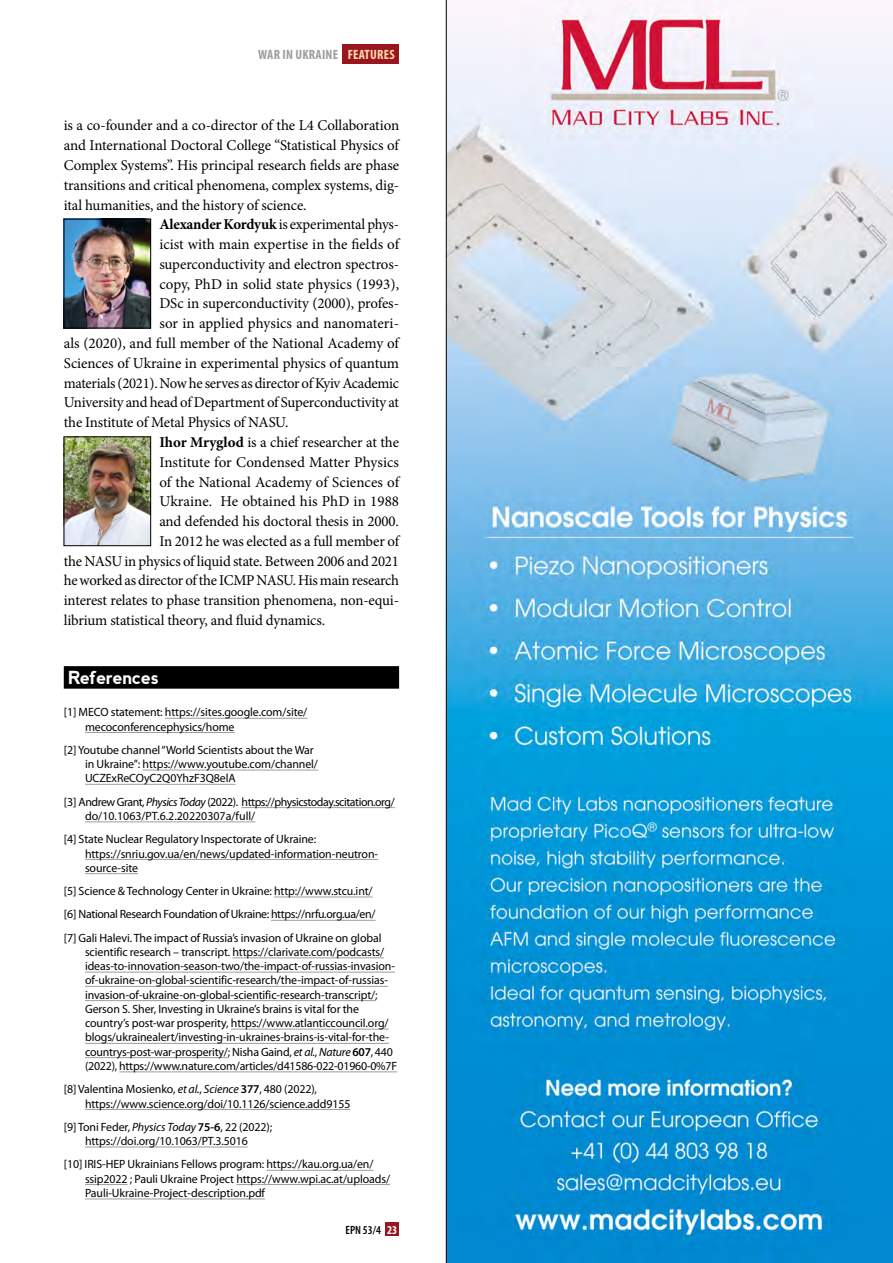
<style>
.page{position:relative;width:893px;height:1263px;background:#fff}
.page>*{position:absolute;margin:0;border:0;box-sizing:border-box;transform-origin:0 0}
.t1{font:700 18px "nevis";letter-spacing:-.015em;color:#fff}
.t2{font:15px "Minion Pro";letter-spacing:-.01em;color:#000}
.t3{font:700 condensed 13.5px "Myriad Pro";color:#9d9d9c}
.t4{font:700 condensed 13.5px "Myriad Pro";letter-spacing:.02em;color:#fedea9}
.t5{font:12px/14.2px "Myriad Pro";letter-spacing:-.01em;color:#000}
.t6{font:12px/14.2px "Myriad Pro";letter-spacing:-.04em;color:#000}
.t7{font:600 condensed 12px "Myriad Pro";color:#000}
.s1{font-weight:700}
.s2{font-style:italic}
.s3{font-weight:600}
.s4{font-weight:700;color:#fff}
</style>
<div class="page">
<div style="left:385px;top:1222px;width:14px;height:14px;background:#991620"></div>
<div style="left:343px;top:45px;width:56px;height:19px;background:#991620"></div>
<div style="left:64px;top:666px;width:335px;height:23px;background:#000"></div>
<hr style="left:165px;top:718px;width:142px;height:1px;background:#9d9d9c">
<hr style="left:85px;top:732px;width:150px;height:1px;background:#9d9d9c">
<hr style="left:143px;top:770px;width:175px;height:1px;background:#9d9d9c">
<hr style="left:85px;top:784px;width:151px;height:1px;background:#9d9d9c">
<hr style="left:242px;top:807px;width:153px;height:1px;background:#9d9d9c">
<hr style="left:85px;top:822px;width:170px;height:1px;background:#9d9d9c">
<hr style="left:85px;top:859px;width:293px;height:1px;background:#9d9d9c">
<hr style="left:85px;top:873px;width:53px;height:1px;background:#9d9d9c">
<hr style="left:274px;top:897px;width:99px;height:1px;background:#9d9d9c">
<hr style="left:271px;top:920px;width:105px;height:1px;background:#9d9d9c">
<hr style="left:232px;top:957px;width:152px;height:1px;background:#9d9d9c">
<hr style="left:85px;top:972px;width:310px;height:1px;background:#9d9d9c">
<hr style="left:85px;top:986px;width:303px;height:1px;background:#9d9d9c">
<hr style="left:85px;top:1000px;width:290px;height:1px;background:#9d9d9c">
<hr style="left:231px;top:1029px;width:158px;height:1px;background:#9d9d9c">
<hr style="left:85px;top:1043px;width:304px;height:1px;background:#9d9d9c">
<hr style="left:85px;top:1057px;width:143px;height:1px;background:#9d9d9c">
<hr style="left:119px;top:1071px;width:278px;height:1px;background:#9d9d9c">
<hr style="left:85px;top:1109px;width:265px;height:1px;background:#9d9d9c">
<hr style="left:85px;top:1147px;width:163px;height:1px;background:#9d9d9c">
<hr style="left:267px;top:1170px;width:106px;height:1px;background:#9d9d9c">
<hr style="left:85px;top:1184px;width:43px;height:1px;background:#9d9d9c">
<hr style="left:236px;top:1184px;width:154px;height:1px;background:#9d9d9c">
<hr style="left:85px;top:1199px;width:180px;height:1px;background:#9d9d9c">
<img style="left:66px;top:221px;width:83px;height:105px">
<div style="left:64px;top:219px;width:87px;height:109px;border:1px solid #000"></div>
<img style="left:66px;top:439px;width:83px;height:105px">
<div style="left:64px;top:437px;width:87px;height:109px;border:1px solid #000"></div>
<img style="left:446px;top:0;width:447px;height:1263px">
<p class="t3" style="left:258px;top:47px;width:9px">WAR</p>
<p class="t3" style="left:282px;top:47px;width:27px">IN UKRAINE</p>
<p class="t4" style="left:348px;top:47px;width:49px">FEATURES</p>
<p class="t2" style="left:64px;top:116px;width:337px">is a co-founder and a co-director of the L4 Collaboration</p>
<p class="t2" style="left:64px;top:135px;width:337px">and International Doctoral College “Statistical Physics of</p>
<p class="t2" style="left:64px;top:155px;width:337px">Complex Systems”. His principal research fields are phase</p>
<p class="t2" style="left:64px;top:175px;width:337px">transitions and critical phenomena, complex systems, dig-</p>
<p class="t2" style="left:64px;top:195px;width:244px">ital humanities, and the history of science.</p>
<p class="t2" style="left:159px;top:214px;width:241px"><span class="s1">Alexander Kordyuk</span> is experimental phys-</p>
<p class="t2" style="left:159px;top:234px;width:241px">icist with main expertise in the fields of</p>
<p class="t2" style="left:159px;top:254px;width:241px">superconductivity and electron spectros-</p>
<p class="t2" style="left:159px;top:274px;width:241px">copy, PhD in solid state physics (1993),</p>
<p class="t2" style="left:159px;top:294px;width:241px">DSc in superconductivity (2000), profes-</p>
<p class="t2" style="left:159px;top:313px;width:241px">sor in applied physics and nanomateri-</p>
<p class="t2" style="left:64px;top:333px;width:337px">als (2020), and full member of the National Academy of</p>
<p class="t2" style="left:64px;top:353px;width:337px">Sciences of Ukraine in experimental physics of quantum</p>
<p class="t2" style="left:64px;top:373px;width:337px">materials (2021). Now he serves as director of Kyiv Academic</p>
<p class="t2" style="left:64px;top:392px;width:337px">University and head of Department of Superconductivity at</p>
<p class="t2" style="left:64px;top:412px;width:226px">the Institute of Metal Physics of NASU.</p>
<p class="t2" style="left:159px;top:432px;width:241px"><span class="s1">Ihor Mryglod</span> is a chief researcher at the</p>
<p class="t2" style="left:159px;top:452px;width:241px">Institute for Condensed Matter Physics</p>
<p class="t2" style="left:159px;top:472px;width:241px">of the National Academy of Sciences of</p>
<p class="t2" style="left:159px;top:491px;width:241px">Ukraine. He obtained his PhD in 1988</p>
<p class="t2" style="left:159px;top:511px;width:241px">and defended his doctoral thesis in 2000.</p>
<p class="t2" style="left:159px;top:531px;width:241px">In 2012 he was elected as a full member of</p>
<p class="t2" style="left:64px;top:551px;width:337px">the NASU in physics of liquid state. Between 2006 and 2021</p>
<p class="t2" style="left:64px;top:571px;width:337px">he worked as director of the ICMP NASU. His main research</p>
<p class="t2" style="left:64px;top:590px;width:337px">interest relates to phase transition phenomena, non-equi-</p>
<p class="t2" style="left:64px;top:610px;width:263px">librium statistical theory, and fluid dynamics.</p>
<h1 class="t1" style="left:68px;top:668px;width:92px">References</h1>
<p class="t5" style="left:85px;top:705px;width:224px;text-indent:-21px">[1] MECO statement: https://sites.google.com/site/ mecoconferencephysics/home</p>
<p class="t5" style="left:85px;top:743px;width:234px;text-indent:-21px">[2] Youtube channel “World Scientists about the War in Ukraine”: https://www.youtube.com/channel/<br>UCZExReCOyC2Q0YhzF3Q8elA</p>
<p class="t6" style="left:85px;top:795px;width:311px;text-indent:-21px">[3] Andrew Grant, <span class="s2">Physics Today</span> (2022). https://physicstoday.scitation.org/ do/10.1063/PT.6.2.20220307a/full/</p>
<p class="t5" style="left:85px;top:832px;width:295px;text-indent:-21px">[4] State Nuclear Regulatory Inspectorate of Ukraine: https://snriu.gov.ua/en/news/updated-information-neutron&shy;source-site</p>
<p class="t5" style="left:64px;top:880px;width:319px;line-height:23.2px">[5] Science &amp; Technology Center in Ukraine: http://www.stcu.int/ [6] National Research Foundation of Ukraine: https://nrfu.org.ua/en/ [7] Gali Halevi. The impact of Russia’s invasion of Ukraine on global</p>
<p class="t5" style="left:85px;top:945px;width:314px">scientific research – transcript. https://clarivate.com/podcasts/ ideas-to-innovation-season-two/the-impact-of-russias-invasion&shy;of-ukraine-on-global-scientific-research/the-impact-of-russias&shy;invasion-of-ukraine-on-global-scientific-research-transcript/; Gerson S. Sher, Investing in Ukraine’s brains is vital for the country’s post-war prosperity, https://www.atlanticcouncil.org/ blogs/ukrainealert/investing-in-ukraines-brains-is-vital-for-the&shy;countrys-post-war-prosperity/; Nisha Gaind, <span class="s2">et al.</span>, <span class="s2">Nature</span> <span class="s3">607</span>, 440 (2022), https://www.nature.com/articles/d41586-022-01960-0%7F</p>
<p class="t5" style="left:85px;top:1082px;width:267px;text-indent:-21px">[8] Valentina Mosienko, <span class="s2">et al.</span>, <span class="s2">Science</span> <span class="s3">377</span>, 480 (2022), https://www.science.org/doi/10.1126/science.add9155</p>
<p class="t5" style="left:64px;top:1120px;width:210px;text-align:center">[9] Toni Feder, <span class="s2">Physics Today</span> <span class="s3">75-6</span>, 22 (2022); https://doi.org/10.1063/PT.3.5016</p>
<p class="t5" style="left:85px;top:1157px;width:307px;text-indent:-21px">[10] IRIS-HEP Ukrainians Fellows program: https://kau.org.ua/en/ ssip2022 ; Pauli Ukraine Project https://www.wpi.ac.at/uploads/<br>Pauli-Ukraine-Project-description.pdf</p>
<p class="t7" style="left:345px;top:1223px;width:53px">EPN 53/4 <span class="s4">23</span></p>
</div>
